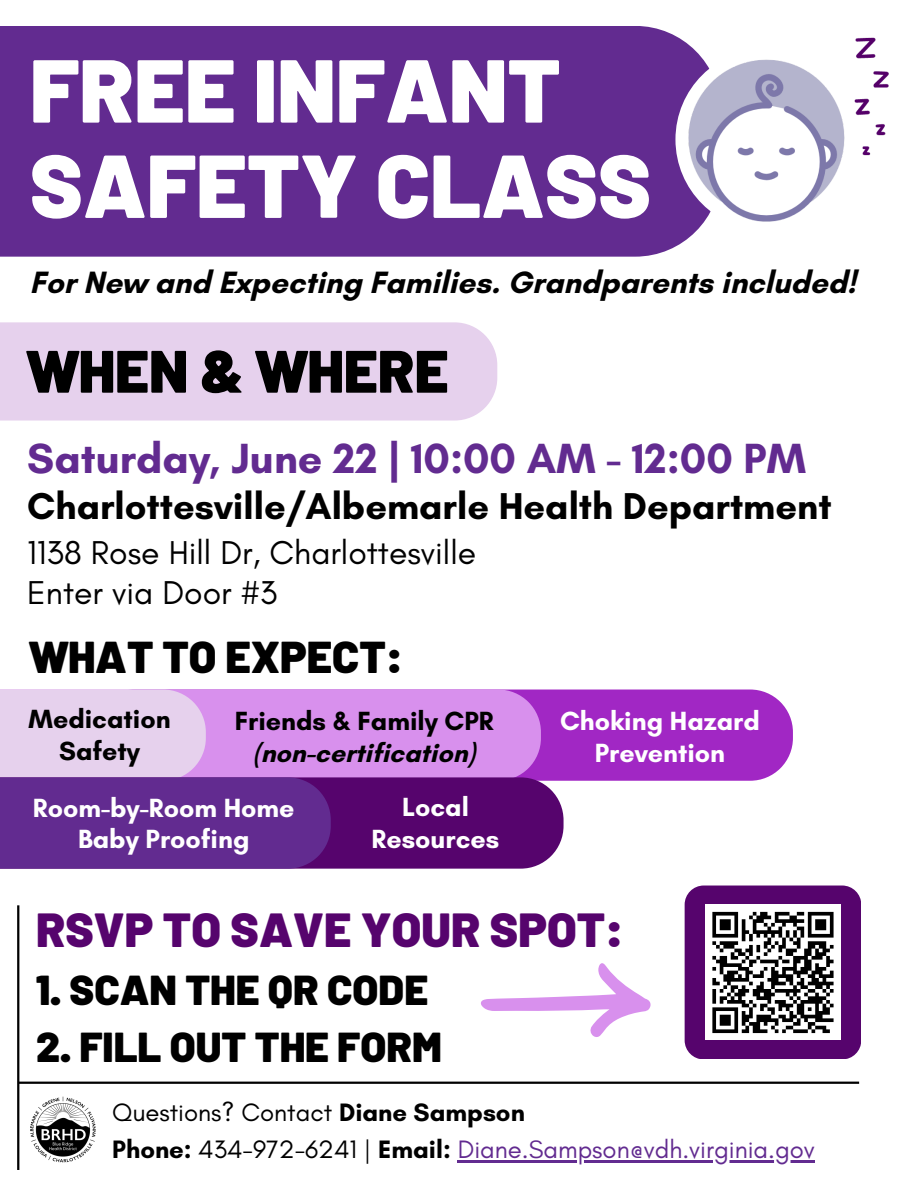
<style>
.page{position:relative;width:918px;height:1188px;background:#fff}
.page>*{position:absolute;margin:0;border:0;box-sizing:border-box;transform-origin:0 0}
.t1{font:900 89.1px/95.2px "Barlow";color:#fff}
.t2{font:900 59.7px "Barlow";color:#000}
.t3{font:900 47.7px "Barlow";color:#56046d}
.t4{font:900 44.55px "Barlow";color:#000}
.t5{font:700 43.05px "Glacial Indifference";color:#622b90}
.t6{font:900 41.7px "Barlow";color:#000}
.t7{font:700 38.1px "Glacial Indifference";color:#000}
.t8{font:33.6px "Glacial Indifference";color:#000}
.t9{font:700 31.35px "Glacial Indifference";color:#000}
.t10{font:700 26.85px/32px "Glacial Indifference";color:#000;text-align:center}
.t11{font:700 26.85px/32px "Glacial Indifference";color:#fff;text-align:center}
.t12{font:700 26.7px/31.5px "Glacial Indifference";color:#fff;text-align:center}
.t13{font:25.65px "Glacial Indifference";color:#622b90}
.t14{font:25.65px "Glacial Indifference";color:#000}
.s1{font-weight:700}
.s2{font-weight:700;color:#000}
.s3{color:#000}
</style>
<div class="page">
<hr style="left:18px;top:1082px;width:841px;height:2px;background:#000">
<hr style="left:17px;top:905px;width:2px;height:265px;background:#000">
<div style="left:0;top:26px;width:690px;height:231px;background:#622b90"></div>
<svg style="left:481px;top:963px;width:170px;height:74px"></svg>
<img style="left:681px;top:26px;width:208px;height:211px">
<img style="left:30px;top:1096px;width:66px;height:67px">
<div style="left:685px;top:886px;width:176px;height:173px;background:#56046d;border-radius:19px"></div>
<div style="left:541px;top:690px;width:252px;height:91px;background:#a127c4"></div>
<div style="left:206px;top:690px;width:335px;height:87px;background:#d890ed"></div>
<div style="left:0;top:690px;width:206px;height:91px;background:#e6d1ed"></div>
<div style="left:331px;top:777px;width:233px;height:92px;background:#56046d"></div>
<div style="left:0;top:777px;width:331px;height:92px;background:#622b90"></div>
<div style="left:0;top:322px;width:497px;height:99px;background:#e6d1ed"></div>
<hr style="left:458px;top:1160px;width:357px;height:3px;background:#622b90">
<div style="left:705px;top:905px;width:136px;height:135px;background:#fff"></div>
<svg style="left:712px;top:911px;width:122px;height:123px"></svg>
<h1 class="t1" style="left:30px;top:39px;width:623px">FREE INFANT<br>SAFETY CLASS</h1>
<p class="t9" style="left:30px;top:263px;width:828px">For New and Expecting Families. Grandparents included!</p>
<p class="t2" style="left:27px;top:333px;width:423px">WHEN &amp; WHERE</p>
<p class="t5" style="left:27px;top:432px;width:780px">Saturday, June 22 | 10:00 AM - 12:00 PM</p>
<p class="t7" style="left:27px;top:483px;width:806px">Charlottesville/Albemarle Health Department</p>
<p class="t8" style="left:27px;top:532px;width:450px">1138 Rose Hill Dr, Charlottesville</p>
<p class="t8" style="left:27px;top:572px;width:252px">Enter via Door #3</p>
<p class="t4" style="left:30px;top:629px;width:374px">WHAT TO EXPECT:</p>
<h5 class="t10" style="left:29px;top:703px;width:144px">Medication<br>Safety</h5>
<p class="t11" style="left:560px;top:704px;width:201px">Choking Hazard<br>Prevention</p>
<p class="t10" style="left:235px;top:704px;width:261px">Friends &amp; Family CPR</p>
<h3 class="t10" style="left:253px;top:736px;width:224px">(non-certification)</h3>
<p class="t12" style="left:372px;top:791px;width:129px">Local<br>Resources</p>
<h4 class="t11" style="left:33px;top:791px;width:263px">Room-by-Room Home<br>Baby Proofing</h4>
<p class="t3" style="left:36px;top:899px;width:589px">RSVP TO SAVE YOUR SPOT:</p>
<p class="t6" style="left:36px;top:964px;width:394px">1. SCAN THE QR CODE</p>
<p class="t6" style="left:36px;top:1020px;width:407px">2. FILL OUT THE FORM</p>
<p class="t14" style="left:112px;top:1097px;width:414px">Questions? Contact <span class="s1">Diane Sampson</span></p>
<h3 class="t13" style="left:112px;top:1134px;width:704px"><span class="s2">Phone:</span> <span class="s3">434-972-6241 |</span> <span class="s2">Email:</span> Diane.Sampson@vdh.virginia.gov</h3>
</div>
